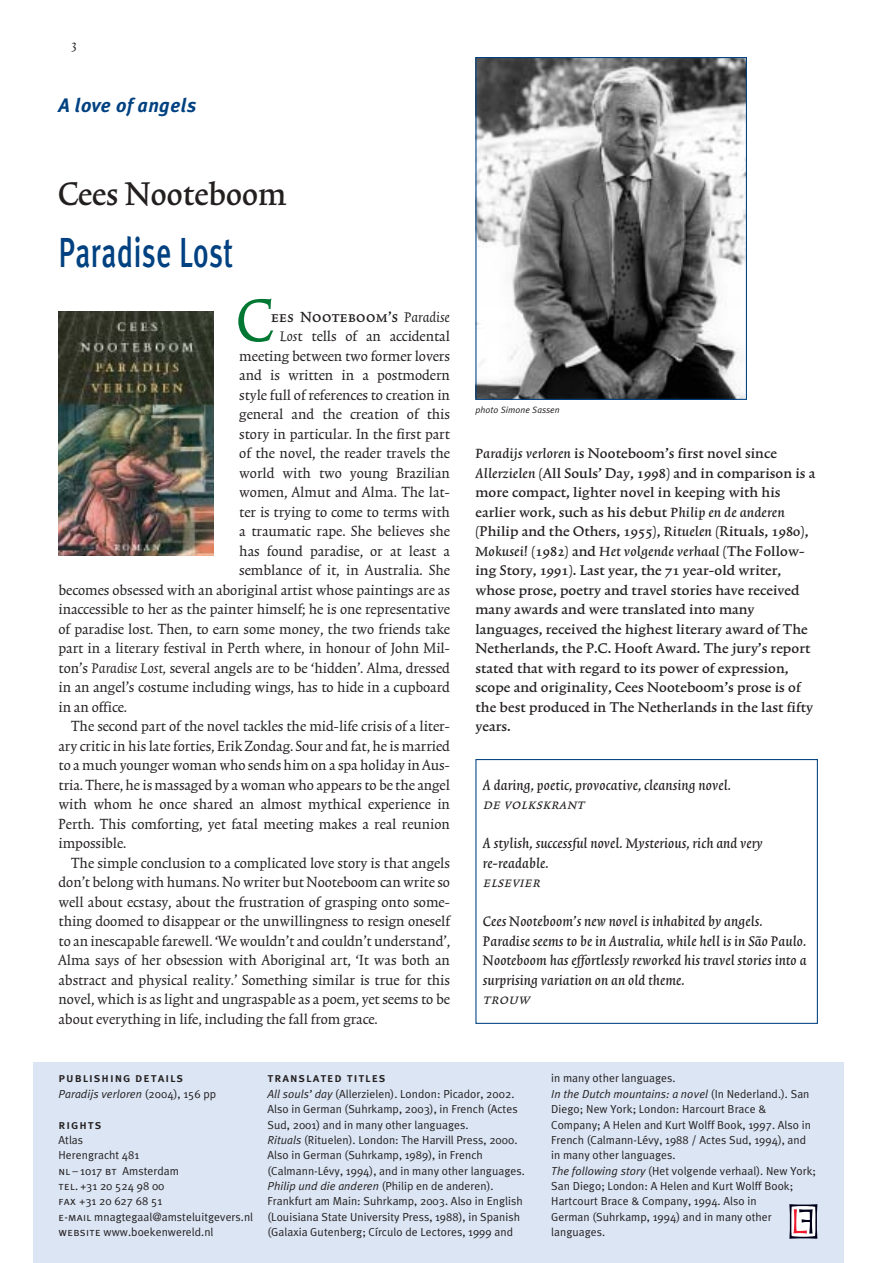
<style>
.page{position:relative;width:893px;height:1263px;background:#fff}
.page>*{position:absolute;margin:0;border:0;box-sizing:border-box;transform-origin:0 0}
.t1{font:72.3px "Trinite No 1 Rom Con";color:#007732}
.t2{font:500 42px "Meta Plus";letter-spacing:.02em;color:#004181;scale:.7 1}
.t3{font:39px "Trinite No 1 Med Con";letter-spacing:.005em;color:#231f1f}
.t4{font:italic 700 19.5px "Meta Plus";letter-spacing:.02em;color:#004181}
.t5{font:17.4px "Trinite No 1 Rom Con";color:#231f1f}
.t6{font:17.4px/19.5px "Trinite No 1 Med Ita";letter-spacing:.01em;color:#231f1f}
.t7{font:17.4px "Trinite No 1 Med Con Exp";letter-spacing:.025em;color:#231f1f}
.t8{font:16.65px/19.5px "Trinite No 1 Med Wid";letter-spacing:.01em;color:#231f1f}
.t9{font:16.65px "Trinite No 1 Med Ita";letter-spacing:.01em;color:#231f1f;scale:1.08 1}
.t10{font:italic 16.65px "Trinite No 1 Rom Wid Exp";letter-spacing:.025em;color:#231f1f}
.t11{font:15.9px "Trinite No 1 Rom Con";color:#231f1f}
.t12{font:12.9px "Meta Plus Medium Caps";letter-spacing:.075em;color:#231f1f}
.t13{font:11.7px/15.5px "Meta Plus Normal";letter-spacing:.005em;color:#231f1f}
.t14{font:italic 11.7px "Meta Plus Normal";letter-spacing:.005em;color:#231f1f}
.t15{font:italic 9.15px "Meta Plus Normal";letter-spacing:.005em;color:#231f1f}
.s1{font-family:"Trinite No 1";font-style:italic}
.s2{font-family:"Trinite No 1 Med Ita"}
.s3{font-family:"Trinite No 1 Med Wid"}
.s4{font-style:normal}
.s5{font-family:"Meta Plus Normal Caps"}
.s6{font-family:"Vast Witversie 2"}
.s7{font-style:italic}
</style>
<div class="page">
<div style="left:33px;top:1063px;width:810px;height:200px;background:#dbe5f4"></div>
<img style="left:477px;top:59px;width:268px;height:339px">
<div style="left:475px;top:57px;width:272px;height:343px;border:1px solid #004181"></div>
<div style="left:475px;top:759px;width:342px;height:265px;border:1px solid #004181"></div>
<img style="left:58px;top:311px;width:156px;height:245px">
<svg style="left:789px;top:1204px;width:28px;height:35px"></svg>
<svg style="left:791px;top:1206px;width:24px;height:31px"></svg>
<p class="t11" style="left:71px;top:39px;width:7px">3</p>
<p class="t4" style="left:58px;top:99px;width:139px">A love of angels</p>
<h3 class="t3" style="left:58px;top:181px;width:229px">Cees Nooteboom</h3>
<h2 class="t2" style="left:58px;top:238px;width:251px">Paradise Lost</h2>
<h1 class="t1" style="left:236px;top:297px;width:38px">C</h1>
<p class="t7" style="left:271px;top:306px;width:180px">ees Nooteboom’s <span class="s1">Paradise</span></p>
<p class="t5" style="left:280px;top:331px;width:172px"><span class="s1">Los</span>t tells of an accidental</p>
<p class="t5" style="left:239px;top:350px;width:212px">meeting between two former lovers</p>
<p class="t5" style="left:239px;top:370px;width:212px">and is written in a postmodern</p>
<p class="t5" style="left:239px;top:389px;width:212px">style full of references to creation in</p>
<p class="t5" style="left:239px;top:409px;width:212px">general and the creation of this</p>
<p class="t5" style="left:239px;top:428px;width:212px">story in particular. In the first part</p>
<p class="t5" style="left:239px;top:448px;width:212px">of the novel, the reader travels the</p>
<p class="t5" style="left:239px;top:467px;width:212px">world with two young Brazilian</p>
<p class="t5" style="left:239px;top:487px;width:212px">women, Almut and Alma. The lat-</p>
<p class="t5" style="left:239px;top:506px;width:212px">ter is trying to come to terms with</p>
<p class="t5" style="left:239px;top:526px;width:212px">a traumatic rape. She believes she</p>
<p class="t5" style="left:239px;top:545px;width:212px">has found paradise, or at least a</p>
<p class="t5" style="left:239px;top:565px;width:212px">semblance of it, in Australia. She</p>
<p class="t5" style="left:58px;top:584px;width:393px">becomes obsessed with an aboriginal artist whose paintings are as</p>
<p class="t5" style="left:58px;top:604px;width:393px">inaccessible to her as the painter himself; he is one representative</p>
<p class="t5" style="left:58px;top:623px;width:393px">of paradise lost. Then, to earn some money, the two friends take</p>
<p class="t5" style="left:58px;top:643px;width:393px">part in a literary festival in Perth where, in honour of John Mil-</p>
<p class="t5" style="left:58px;top:662px;width:393px">ton’s <span class="s1">Paradise Lost,</span> several angels are to be ‘hidden’. Alma, dressed</p>
<p class="t5" style="left:58px;top:682px;width:393px">in an angel’s costume including wings, has to hide in a cupboard</p>
<p class="t5" style="left:58px;top:701px;width:70px">in an office.</p>
<p class="t5" style="left:71px;top:721px;width:380px">The second part of the novel tackles the mid-life crisis of a liter-</p>
<p class="t5" style="left:58px;top:740px;width:393px">ary critic in his late forties, Erik Zondag. Sour and fat, he is married</p>
<p class="t5" style="left:58px;top:760px;width:393px">to a much younger woman who sends him on a spa holiday in Aus-</p>
<p class="t5" style="left:58px;top:779px;width:393px">tria. There, he is massaged by a woman who appears to be the angel</p>
<p class="t5" style="left:58px;top:799px;width:393px">with whom he once shared an almost mythical experience in</p>
<p class="t5" style="left:58px;top:818px;width:393px">Perth. This comforting, yet fatal meeting makes a real reunion</p>
<p class="t5" style="left:58px;top:838px;width:69px">impossible.</p>
<p class="t5" style="left:71px;top:857px;width:380px">The simple conclusion to a complicated love story is that angels</p>
<p class="t5" style="left:58px;top:877px;width:393px">don’t belong with humans. No writer but Nooteboom can write so</p>
<p class="t5" style="left:58px;top:896px;width:393px">well about ecstasy, about the frustration of grasping onto some-</p>
<p class="t5" style="left:58px;top:916px;width:393px">thing doomed to disappear or the unwillingness to resign oneself</p>
<p class="t5" style="left:58px;top:935px;width:393px">to an inescapable farewell. ‘We wouldn’t and couldn’t understand’,</p>
<p class="t5" style="left:58px;top:955px;width:393px">Alma says of her obsession with Aboriginal art, ‘It was both an</p>
<p class="t5" style="left:58px;top:974px;width:393px">abstract and physical reality.’ Something similar is true for this</p>
<p class="t5" style="left:58px;top:994px;width:393px">novel, which is as light and ungraspable as a poem, yet seems to be</p>
<p class="t5" style="left:58px;top:1013px;width:321px">about everything in life, including the fall from grace.</p>
<p class="t15" style="left:475px;top:407px;width:86px">photo Simone Sassen</p>
<p class="t8" style="left:475px;top:445px;width:341px"><span class="s2">Paradijs verloren</span> is Nooteboom’s first novel since <span class="s2">Allerzielen</span> (All Souls’ Day, 1998) and in comparison is a more compact, lighter novel in keeping with his earlier work, such as his debut <span class="s2">Philip en de anderen </span>(Philip and the Others, 1955), <span class="s2">Rituelen</span> (Rituals, 1980),</p>
<p class="t9" style="left:475px;top:546px;width:306px">Mokusei! <span class="s3">(1982) and</span> Het volgende verhaal <span class="s3">(The Follow-</span></p>
<p class="t8" style="left:475px;top:562px;width:339px">ing Story, 1991). Last year, the 71 year-old writer, whose prose, poetry and travel stories have received many awards and were translated into many languages, received the highest literary award of The Netherlands, the P.C. Hooft Award. The jury’s report stated that with regard to its power of expression, scope and originality, Cees Nooteboom’s prose is of the best produced in The Netherlands in the last fifty years.</p>
<p class="t6" style="left:483px;top:776px;width:249px">A daring, poetic, provocative, cleansing novel.</p>
<p class="t10" style="left:483px;top:794px;width:103px">de volkskrant</p>
<p class="t6" style="left:483px;top:835px;width:281px">A stylish, successful novel. Mysterious, rich and very re-readable.</p>
<p class="t10" style="left:483px;top:872px;width:59px">elsevier</p>
<p class="t6" style="left:483px;top:913px;width:325px">Cees Nooteboom’s new novel is inhabited by angels.<br>Paradise seems to be in Australia, while hell is in São Paulo.<br>Nooteboom has effortlessly reworked his travel stories into a surprising variation on an old theme.</p>
<p class="t10" style="left:483px;top:989px;width:48px">trouw</p>
<p class="t12" style="left:58px;top:1070px;width:126px">publishing details</p>
<p class="t14" style="left:58px;top:1090px;width:159px">Paradijs verloren <span class="s4">(2004), 156 pp</span></p>
<p class="t12" style="left:58px;top:1117px;width:44px">rights</p>
<p class="t13" style="left:58px;top:1133px;width:196px">Atlas<br>Herengracht 481<br><span class="s5">nl</span><span class="s6">6</span>–<span class="s6">6</span>1017 <span class="s5">bt</span> Amsterdam<br><span class="s5">tel</span>. +31 20 524 98 00<br><span class="s5">fax</span> +31 20 627 68 51<br><span class="s5">e-mail</span> mnagtegaal@amsteluitgevers.nl <span class="s5">website</span> www.boekenwereld.nl</p>
<p class="t12" style="left:267px;top:1070px;width:120px">translated titles</p>
<p class="t13" style="left:267px;top:1087px;width:259px"><span class="s7">All souls’ day</span> (Allerzielen). London: Picador, 2002.<br>Also in German (Suhrkamp, 2003), in French (Actes Sud, 2001) and in many other languages.<br><span class="s7">Rituals</span> (Rituelen). London: The Harvill Press, 2000.<br>Also in German (Suhrkamp, 1989), in French (Calmann-Lévy, 1994), and in many other languages.<br><span class="s7">Philip und die anderen</span> (Philip en de anderen).<br>Frankfurt am Main: Suhrkamp, 2003. Also in English (Louisiana State University Press, 1988), in Spanish (Galaxia Gutenberg; Círculo de Lectores, 1999 and</p>
<p class="t13" style="left:551px;top:1072px;width:266px">in many other languages.<br><span class="s7">In the Dutch mountains: a novel</span> (In Nederland.). San Diego; New York; London: Harcourt Brace &amp; Company; A Helen and Kurt Wolff Book, 1997. Also in French (Calmann-Lévy, 1988 / Actes Sud, 1994), and in many other languages.<br><span class="s7">The following story</span> (Het volgende verhaal). New York; San Diego; London: A Helen and Kurt Wolff Book; Hartcourt Brace &amp; Company, 1994. Also in<br>German (Suhrkamp, 1994) and in many other languages.</p>
</div>
